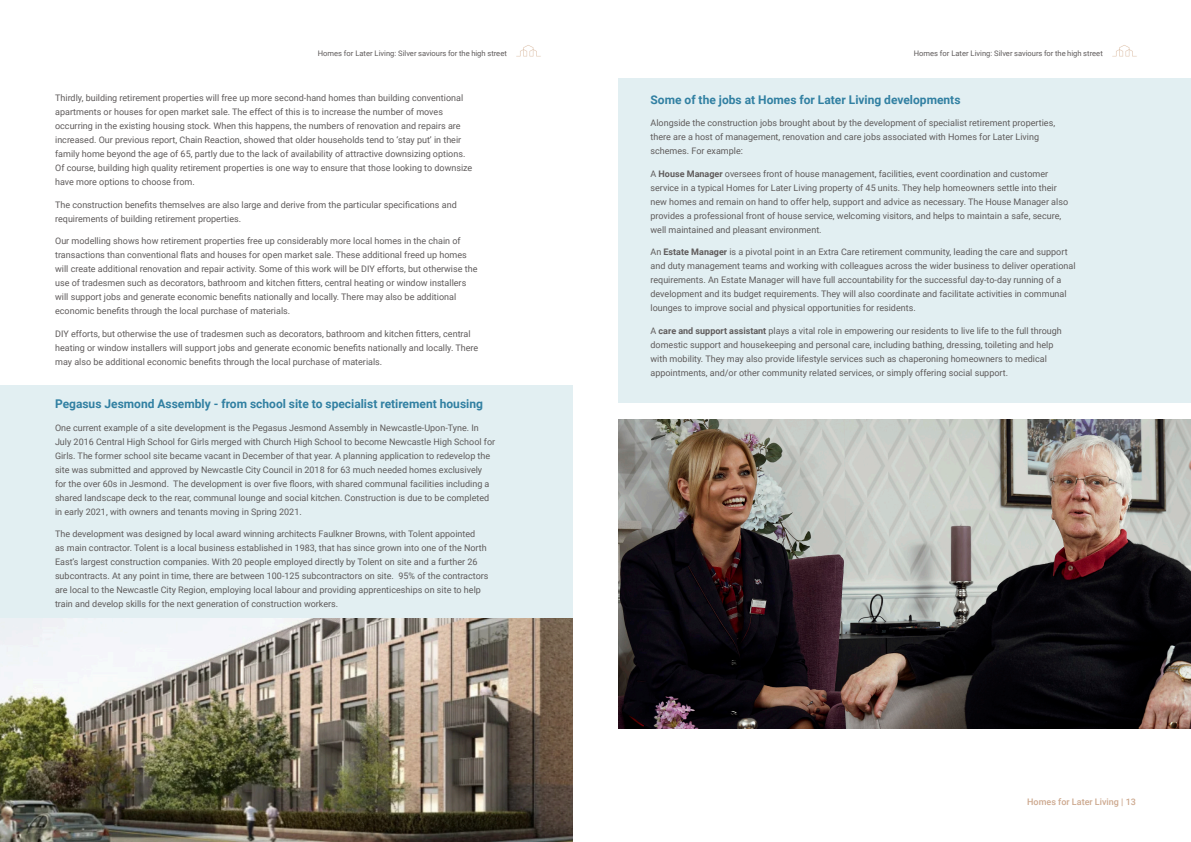
<style>
.page{position:relative;width:1191px;height:842px;background:#fff}
.page>*{position:absolute;margin:0;border:0;box-sizing:border-box;transform-origin:0 0}
._9_Body_Text_Left{font:700 12px "Roboto";color:#3180a2}
._9_Body_Text_Left-2{font:9px/14px "Roboto";color:#5f5b5b}
.t1{font:500 9px "Roboto";color:#cda98f}
.t2{font:7.6px "Roboto";color:#5f5b5b}
.s1{font-weight:700}
</style>
<div class="page">
<img style="left:618px;top:419px;width:573px;height:309px">
<img style="left:516px;top:45px;width:25px;height:12px">
<img style="left:1112px;top:45px;width:25px;height:12px">
<div style="left:618px;top:78px;width:573px;height:325px;background:#e2eff2"></div>
<div style="left:0;top:385px;width:573px;height:233px;background:#e2eff2"></div>
<img style="left:0;top:618px;width:573px;height:224px">
<p class="t2" style="left:318px;top:48px;width:191px">Homes for Later Living: Silver saviours for the high street</p>
<p class="t2" style="left:913px;top:48px;width:191px">Homes for Later Living: Silver saviours for the high street</p>
<p class="_9_Body_Text_Left-2" style="left:55px;top:91px;width:419px">Thirdly, building retirement properties will free up more second-hand homes than building conventional apartments or houses for open market sale. The effect of this is to increase the number of moves occurring in the existing housing stock. When this happens, the numbers of renovation and repairs are increased. Our previous report, Chain Reaction, showed that older households tend to ‘stay put’ in their family home beyond the age of 65, partly due to the lack of availability of attractive downsizing options.<br>Of course, building high quality retirement properties is one way to ensure that those looking to downsize have more options to choose from.</p>
<p class="_9_Body_Text_Left-2" style="left:55px;top:197px;width:403px">The construction benefits themselves are also large and derive from the particular specifications and requirements of building retirement properties.</p>
<p class="_9_Body_Text_Left-2" style="left:55px;top:234px;width:424px">Our modelling shows how retirement properties free up considerably more local homes in the chain of transactions than conventional flats and houses for open market sale. These additional freed up homes will create additional renovation and repair activity. Some of this work will be DIY efforts, but otherwise the use of tradesmen such as decorators, bathroom and kitchen fitters, central heating or window installers will support jobs and generate economic benefits nationally and locally. There may also be additional economic benefits through the local purchase of materials.</p>
<p class="_9_Body_Text_Left-2" style="left:55px;top:326px;width:425px">DIY efforts, but otherwise the use of tradesmen such as decorators, bathroom and kitchen fitters, central heating or window installers will support jobs and generate economic benefits nationally and locally. There may also be additional economic benefits through the local purchase of materials.</p>
<p class="_9_Body_Text_Left" style="left:650px;top:91px;width:311px">Some of the jobs at Homes for Later Living developments</p>
<p class="_9_Body_Text_Left-2" style="left:650px;top:116px;width:406px">Alongside the construction jobs brought about by the development of specialist retirement properties, there are a host of management, renovation and care jobs associated with Homes for Later Living schemes. For example:</p>
<p class="_9_Body_Text_Left-2" style="left:650px;top:166px;width:419px">A <span class="s1">House Manager</span> oversees front of house management, facilities, event coordination and customer service in a typical Homes for Later Living property of 45 units. They help homeowners settle into their new homes and remain on hand to offer help, support and advice as necessary. The House Manager also provides a professional front of house service, welcoming visitors, and helps to maintain a safe, secure, well maintained and pleasant environment.</p>
<p class="_9_Body_Text_Left-2" style="left:650px;top:245px;width:426px">An <span class="s1">Estate Manager</span> is a pivotal point in an Extra Care retirement community, leading the care and support and duty management teams and working with colleagues across the wider business to deliver operational requirements. An Estate Manager will have full accountability for the successful day-to-day running of a development and its budget requirements. They will also coordinate and facilitate activities in communal lounges to improve social and physical opportunities for residents.</p>
<p class="_9_Body_Text_Left-2" style="left:650px;top:323px;width:413px">A <span class="s1">care and support assistant</span> plays a vital role in empowering our residents to live life to the full through domestic support and housekeeping and personal care, including bathing, dressing, toileting and help with mobility. They may also provide lifestyle services such as chaperoning homeowners to medical appointments, and/or other community related services, or simply offering social support.</p>
<p class="_9_Body_Text_Left" style="left:55px;top:396px;width:429px">Pegasus Jesmond Assembly - from school site to specialist retirement housing</p>
<p class="_9_Body_Text_Left-2" style="left:55px;top:420px;width:442px">One current example of a site development is the Pegasus Jesmond Assembly in Newcastle-Upon-Tyne. In July 2016 Central High School for Girls merged with Church High School to become Newcastle High School for Girls. The former school site became vacant in December of that year. A planning application to redevelop the site was submitted and approved by Newcastle City Council in 2018 for 63 much needed homes exclusively for the over 60s in Jesmond. The development is over five floors, with shared communal facilities including a shared landscape deck to the rear, communal lounge and social kitchen. Construction is due to be completed in early 2021, with owners and tenants moving in Spring 2021.</p>
<p class="_9_Body_Text_Left-2" style="left:55px;top:527px;width:435px">The development was designed by local award winning architects Faulkner Browns, with Tolent appointed<br>as main contractor. Tolent is a local business established in 1983, that has since grown into one of the North East’s largest construction companies. With 20 people employed directly by Tolent on site and a further 26 subcontracts. At any point in time, there are between 100-125 subcontractors on site. 95% of the contractors are local to the Newcastle City Region, employing local labour and providing apprenticeships on site to help train and develop skills for the next generation of construction workers.</p>
<p class="t1" style="left:1027px;top:795px;width:110px">Homes for Later Living | 13</p>
</div>
